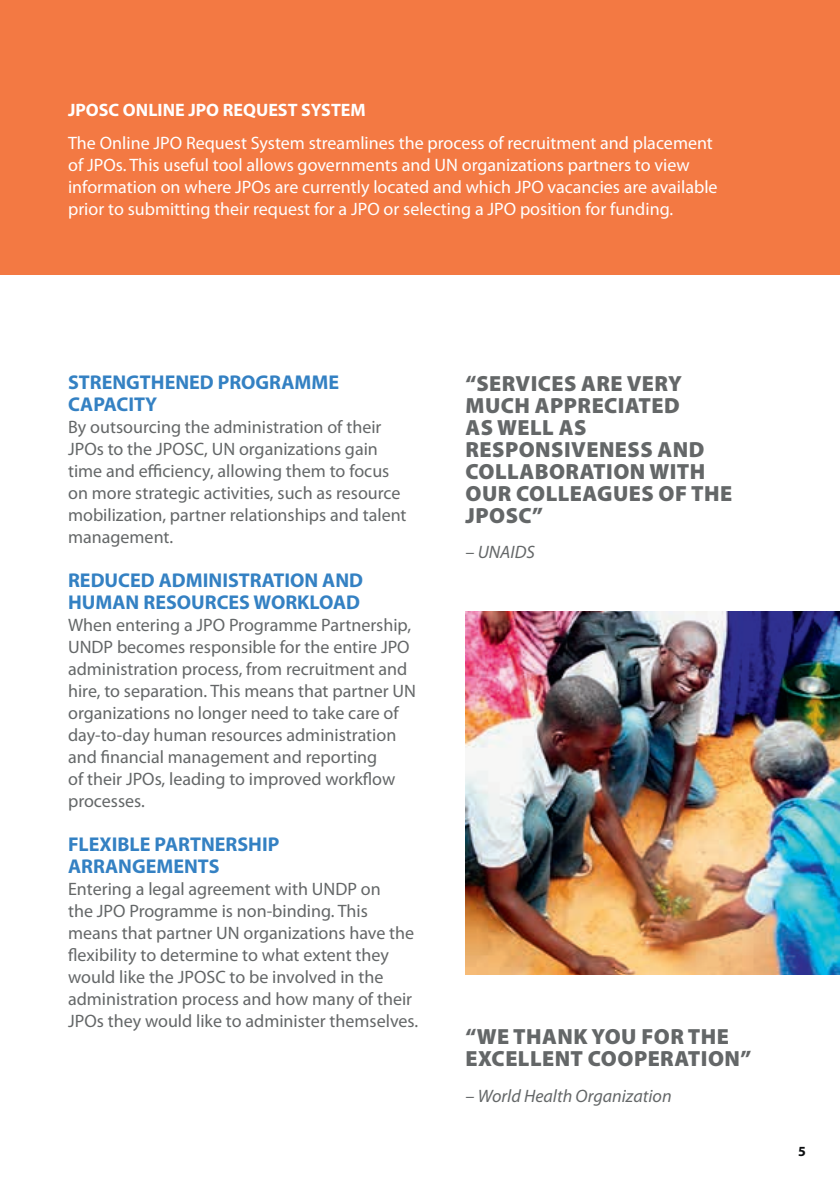
<style>
.page{position:relative;width:840px;height:1191px;background:#fff}
.page>*{position:absolute;margin:0;border:0;box-sizing:border-box;transform-origin:0 0}
.t1{font:900 22px/22px "Myriad Pro";letter-spacing:.02em;color:#646768}
.t2{font:700 20px/22px "Myriad Pro";color:#3481c3}
.t3{font:18px/22px "Myriad Pro";color:#646768}
.t4{font:18px/22px "Myriad Pro";color:#fff}
.t5{font:italic 18px "Myriad Pro";color:#646768}
.t6{font:700 18px "Myriad Pro";color:#fff}
.t7{font:700 14px "Myriad Pro";color:#0d0f11}
</style>
<div class="page">
<div style="left:0;top:0;width:839px;height:274px;background:#f37943"></div>
<img style="left:465px;top:612px;width:374px;height:362px">
<p class="t6" style="left:68px;top:99px;width:299px">JPOSC ONLINE JPO REQUEST SYSTEM</p>
<p class="t4" style="left:68px;top:132px;width:650px">The Online JPO Request System streamlines the process of recruitment and placement of JPOs. This useful tool allows governments and UN organizations partners to view information on where JPOs are currently located and which JPO vacancies are available prior to submitting their request for a JPO or selecting a JPO position for funding.</p>
<p class="t2" style="left:68px;top:371px;width:272px">STRENGTHENED PROGRAMME<br>CAPACITY</p>
<p class="t3" style="left:68px;top:416px;width:340px">By outsourcing the administration of their JPOs to the JPOSC, UN organizations gain time and efficiency, allowing them to focus on more strategic activities, such as resource mobilization, partner relationships and talent management.</p>
<p class="t2" style="left:68px;top:569px;width:296px">REDUCED ADMINISTRATION AND<br>HUMAN RESOURCES WORKLOAD</p>
<p class="t3" style="left:68px;top:614px;width:349px">When entering a JPO Programme Partnership, UNDP becomes responsible for the entire JPO administration process, from recruitment and hire, to separation. This means that partner UN organizations no longer need to take care of day-to-day human resources administration and financial management and reporting<br>of their JPOs, leading to improved workflow processes.</p>
<p class="t2" style="left:68px;top:833px;width:213px">FLEXIBLE PARTNERSHIP<br>ARRANGEMENTS</p>
<p class="t3" style="left:68px;top:878px;width:351px">Entering a legal agreement with UNDP on<br>the JPO Programme is non-binding. This means that partner UN organizations have the flexibility to determine to what extent they would like the JPOSC to be involved in the administration process and how many of their JPOs they would like to administer themselves.</p>
<p class="t1" style="left:465px;top:371px;width:268px">“SERVICES ARE VERY<br>MUCH APPRECIATED<br>AS WELL AS<br>RESPONSIVENESS AND<br>COLLABORATION WITH<br>OUR COLLEAGUES OF THE<br>JPOSC”</p>
<p class="t5" style="left:465px;top:542px;width:71px">– UNAIDS</p>
<p class="t1" style="left:465px;top:1025px;width:287px">“WE THANK YOU FOR THE<br>EXCELLENT COOPERATION”</p>
<p class="t5" style="left:465px;top:1086px;width:208px">– World Health Organization</p>
<p class="t7" style="left:797px;top:1143px;width:9px">5</p>
</div>
